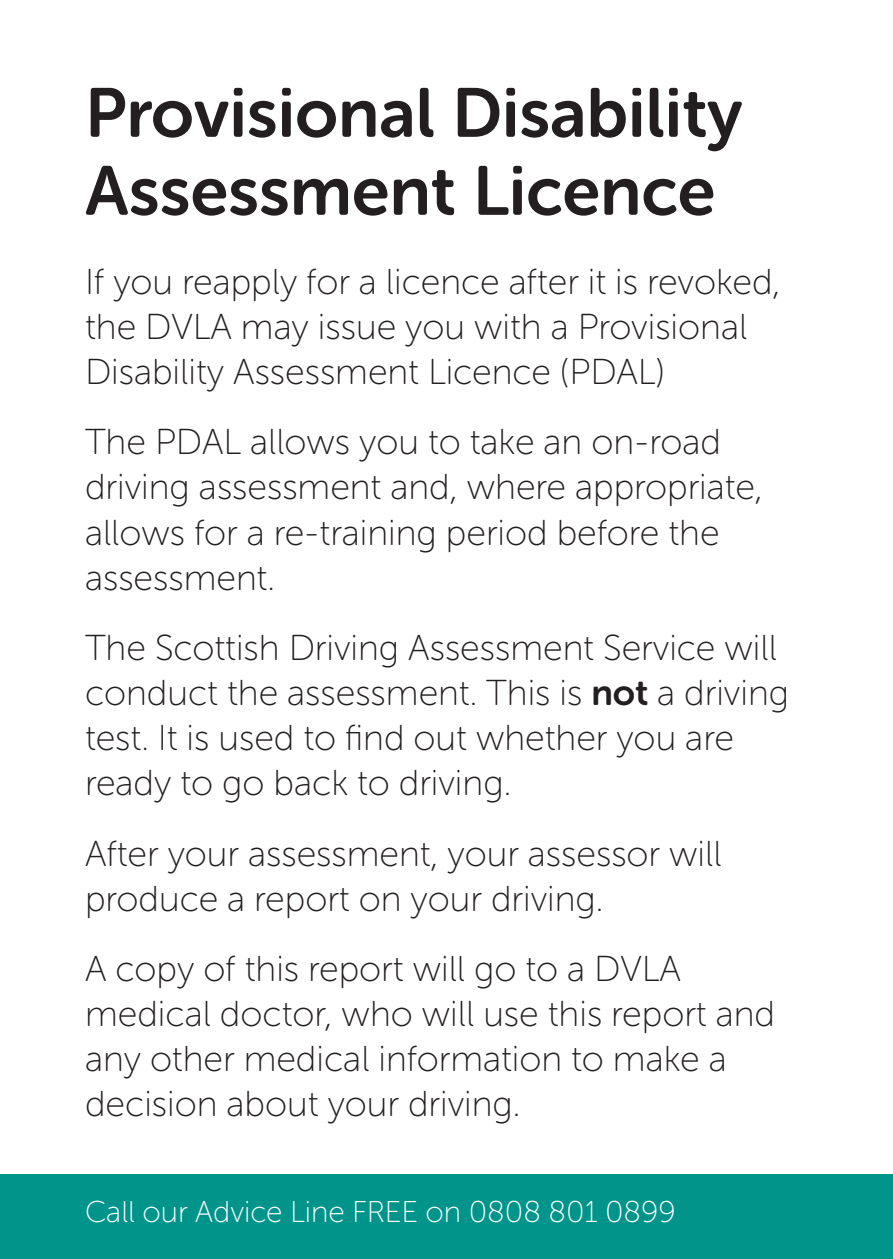
<style>
.page{position:relative;width:893px;height:1259px;background:#fff}
.page>*{position:absolute;margin:0;border:0;box-sizing:border-box;transform-origin:0 0}
.t1{font:69px/78px "Museo Sans Rounded 700";color:#231f20}
.t2{font:36px/45px "Museo Sans Rounded 100";color:#231f20}
.t3{font:30px "Museo Sans Rounded 100";color:#fff}
.s1{font-family:"Museo Sans Rounded 700"}
</style>
<div class="page">
<div style="left:0;top:1174px;width:893px;height:85px;background:#00948b"></div>
<h1 class="t1" style="left:85px;top:74px;width:659px">Provisional Disability<br>Assessment Licence</h1>
<p class="t2" style="left:85px;top:259px;width:697px">If you reapply for a licence after it is revoked, the DVLA may issue you with a Provisional<br>Disability Assessment Licence (PDAL)</p>
<p class="t2" style="left:85px;top:420px;width:679px">The PDAL allows you to take an on-road driving assessment and, where appropriate, allows for a re-training period before the assessment.</p>
<p class="t2" style="left:85px;top:625px;width:706px">The Scottish Driving Assessment Service will conduct the assessment. This is <span class="s1">not</span> a driving test. It is used to find out whether you are ready to go back to driving.</p>
<p class="t2" style="left:85px;top:831px;width:638px">After your assessment, your assessor will produce a report on your driving.</p>
<p class="t2" style="left:85px;top:946px;width:692px">A copy of this report will go to a DVLA medical doctor, who will use this report and any other medical information to make a decision about your driving.</p>
<p class="t3" style="left:85px;top:1195px;width:592px">Call our Advice Line FREE on 0808 801 0899</p>
<p class="t3" style="left:76px;top:1199px;width:514px">Call our Advice Line FREE on 0808 801</p>
</div>
